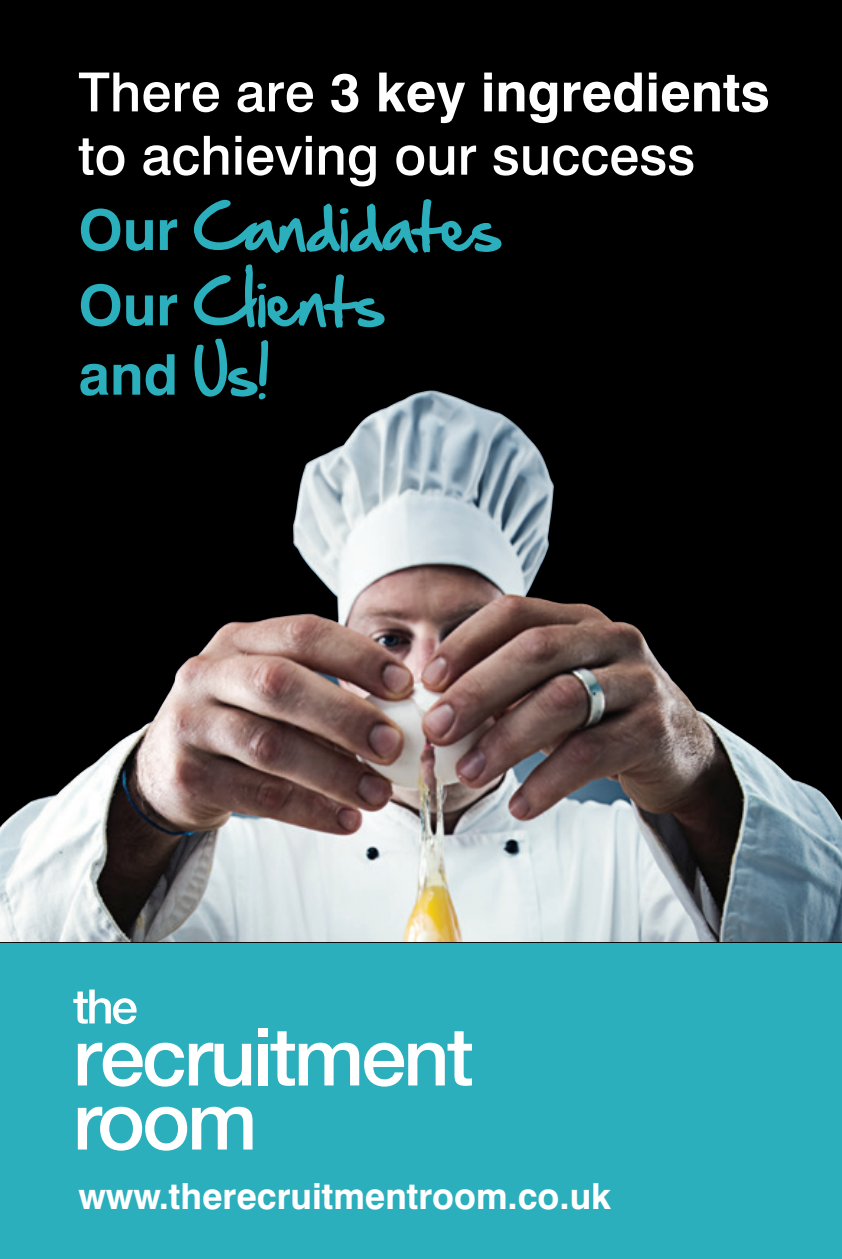
<style>
.page{position:relative;width:842px;height:1259px;background:#fff}
.page>*{position:absolute;margin:0;border:0;box-sizing:border-box;transform-origin:0 0}
.t1{font:56.1px/75.3px "Hand Of Sean";letter-spacing:.025em;color:#2bafbd}
.t2{font:700 56.1px "Swiss 721 BT";color:#2bafbd}
.t3{font:500 54px/63.3px "Swiss 721 BT";color:#fff}
.t4{font:700 36px "Swiss 721 BT";color:#fff}
.s1{font-weight:700}
.s2{font-family:"Swiss 721 BT";font-weight:700}
.s3{font-family:"Hand Of Sean";font-weight:400}
</style>
<div class="page">
<div style="left:0;top:942px;width:842px;height:317px;background:#2bafbd"></div>
<svg style="left:73px;top:989px;width:64px;height:35px"></svg>
<svg style="left:78px;top:1042px;width:173px;height:44px"></svg>
<div style="left:258px;top:1028px;width:9px;height:8px;background:#fff"></div>
<div style="left:258px;top:1043px;width:9px;height:42px;background:#fff"></div>
<svg style="left:270px;top:1031px;width:202px;height:55px"></svg>
<svg style="left:78px;top:1106px;width:175px;height:44px"></svg>
<div style="left:0;top:0;width:842px;height:942px;background:#000001"></div>
<img style="left:0;top:390px;width:842px;height:552px">
<p class="t3" style="left:78px;top:60px;width:693px">There are <span class="s1">3 key ingredients </span>to achieving our success</p>
<p class="t1" style="left:78px;top:190px;width:423px"><span class="s2">Our</span> Candidates<br><span class="s2">Our</span> Clients</p>
<p class="t2" style="left:78px;top:340px;width:195px">and <span class="s3">Us!</span></p>
<p class="t4" style="left:78px;top:1174px;width:534px">www.therecruitmentroom.co.uk</p>
</div>
